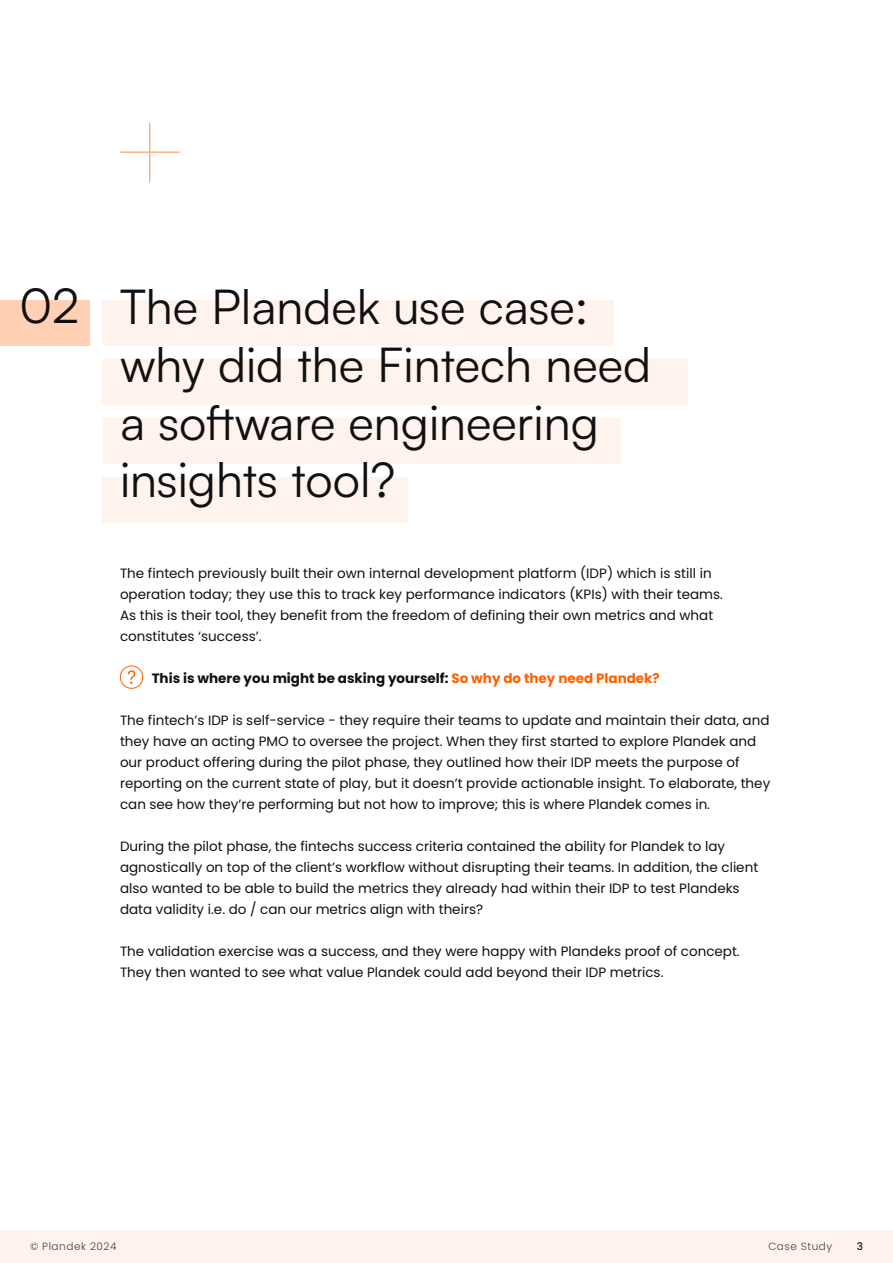
<style>
.page{position:relative;width:893px;height:1263px;background:#fff}
.page>*{position:absolute;margin:0;border:0;box-sizing:border-box;transform-origin:0 0}
.t1{font:48px "Satoshi";color:#101010}
.Body_Text{font:13.5px/21px "Poppins";color:#101010}
.Body_Text-2{font:700 13.5px "Poppins";color:#101010}
.t2{font:300 10.5px "Poppins";letter-spacing:.05em;color:#404040}
.t3{font:500 10.5px "Poppins";color:#101010}
.s1{color:#ff6100}
</style>
<div class="page">
<div style="left:0;top:1230px;width:893px;height:33px;background:#fff4ed"></div>
<div style="left:103px;top:300px;width:511px;height:45px;background:#fff4ed"></div>
<div style="left:103px;top:359px;width:585px;height:45px;background:#fff4ed"></div>
<div style="left:103px;top:418px;width:517px;height:45px;background:#fff4ed"></div>
<div style="left:103px;top:477px;width:305px;height:45px;background:#fff4ed"></div>
<div style="left:120px;top:666px;width:23px;height:23px;border:1px solid #ff6100;border-radius:50%"></div>
<svg style="left:128px;top:670px;width:7px;height:14px"></svg>
<hr style="left:149px;top:122px;width:1px;height:60px;background:#ff6100">
<hr style="left:120px;top:151px;width:59px;height:2px;background:#ff6100">
<div style="left:0;top:300px;width:90px;height:45px;background:#ffd0b3"></div>
<p class="t1" style="left:19px;top:274px;width:61px">02</p>
<p class="t1" style="left:120px;top:275px;width:470px">The Plandek use case:</p>
<p class="t1" style="left:120px;top:333px;width:533px">why did the Fintech need</p>
<p class="t1" style="left:120px;top:390px;width:480px">a software engineering</p>
<p class="t1" style="left:120px;top:448px;width:277px">insights tool?</p>
<p class="Body_Text" style="left:120px;top:562px;width:605px">The fintech previously built their own internal development platform (IDP) which is still in operation today; they use this to track key performance indicators (KPIs) with their teams.<br>As this is their tool, they benefit from the freedom of defining their own metrics and what constitutes ‘success’.</p>
<p class="Body_Text-2" style="left:152px;top:670px;width:510px">This is where you might be asking yourself: <span class="s1">So why do they need Plandek?</span></p>
<p class="Body_Text" style="left:120px;top:709px;width:652px">The fintech’s IDP is self-service - they require their teams to update and maintain their data, and they have an acting PMO to oversee the project. When they first started to explore Plandek and our product offering during the pilot phase, they outlined how their IDP meets the purpose of reporting on the current state of play, but it doesn’t provide actionable insight. To elaborate, they can see how they’re performing but not how to improve; this is where Plandek comes in.</p>
<p class="Body_Text" style="left:120px;top:835px;width:640px">During the pilot phase, the fintechs success criteria contained the ability for Plandek to lay agnostically on top of the client’s workflow without disrupting their teams. In addition, the client also wanted to be able to build the metrics they already had within their IDP to test Plandeks data validity i.e. do / can our metrics align with theirs?</p>
<p class="Body_Text" style="left:120px;top:940px;width:621px">The validation exercise was a success, and they were happy with Plandeks proof of concept.<br>They then wanted to see what value Plandek could add beyond their IDP metrics.</p>
<p class="t2" style="left:30px;top:1240px;width:88px">© Plandek 2024</p>
<p class="t2" style="left:768px;top:1240px;width:65px">Case Study</p>
<p class="t3" style="left:857px;top:1240px;width:8px">3</p>
</div>
